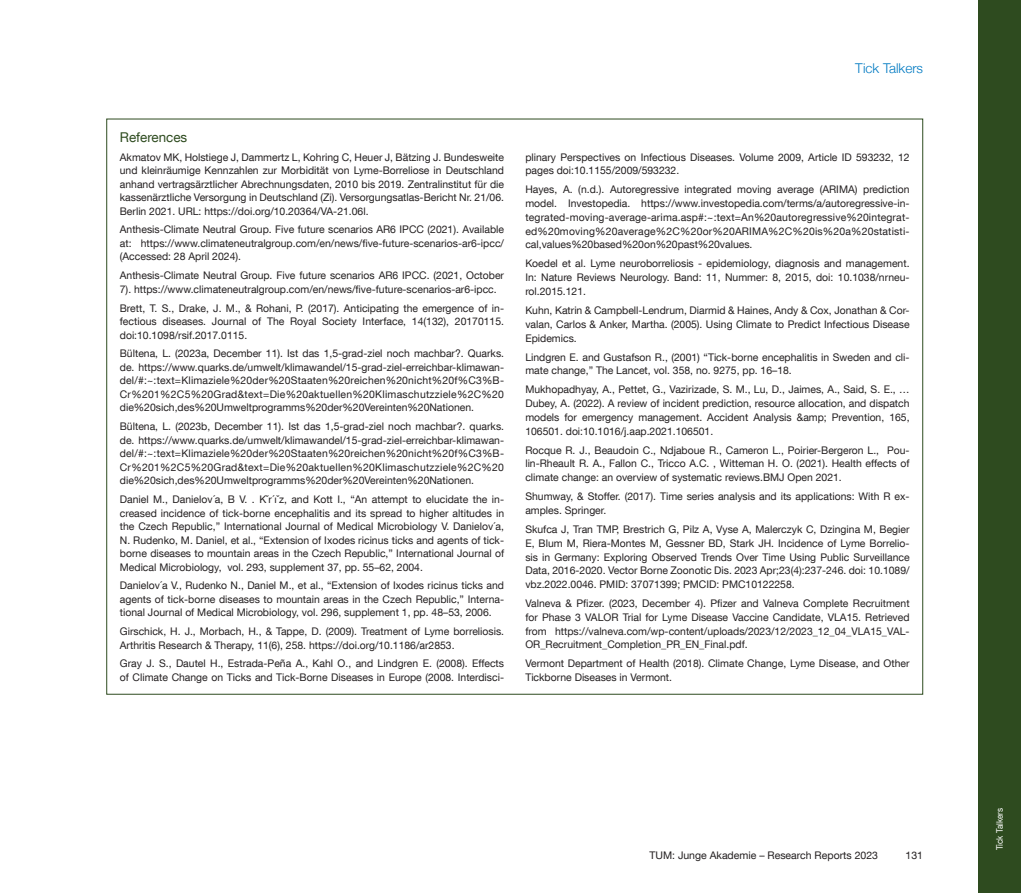
<style>
.page{position:relative;width:1021px;height:893px;background:#fff}
.page>*{position:absolute;margin:0;border:0;box-sizing:border-box;transform-origin:0 0}
.t1{font:300 13.5px "Helvetica Neue";color:#007ac2}
.t2{font:13.5px "TUM Neue Helvetica";color:#2e4b1f}
.t3{font:10.5px/13.5px "TUM Neue Helvetica";color:#231f20;text-align:justify}
.t4{font:9px "TUM Neue Helvetica";color:#fff;scale:.9 1}
</style>
<div class="page">
<div style="left:978px;top:0;width:42px;height:893px;background:#2e4b1f"></div>
<p class="t1" style="left:855px;top:57px;width:69px">Tick Talkers</p>
<p class="t2" style="left:120px;top:129px;width:69px">References</p>
<p class="t3" style="left:120px;top:150px;width:386px">Akmatov MK, Holstiege J, Dammertz L, Kohring C, Heuer J, Bätzing J. Bundesweite und kleinräumige Kennzahlen zur Morbidität von Lyme-Borreliose in Deutschland anhand vertragsärztlicher Abrechnungsdaten, 2010 bis 2019. Zentralinstitut für die kassenärztliche Versorgung in Deutschland (Zi). Versorgungsatlas-Bericht Nr. 21/06.<br>Berlin 2021. URL: https://doi.org/10.20364/VA-21.06l.</p>
<p class="t3" style="left:120px;top:223px;width:386px">Anthesis-Climate Neutral Group. Five future scenarios AR6 IPCC (2021). Available at: https://www.climateneutralgroup.com/en/news/five-future-scenarios-ar6-ipcc/ (Accessed: 28 April 2024).</p>
<p class="t3" style="left:120px;top:269px;width:386px">Anthesis-Climate Neutral Group. Five future scenarios AR6 IPCC. (2021, October<br>7). https://www.climateneutralgroup.com/en/news/five-future-scenarios-ar6-ipcc.</p>
<p class="t3" style="left:120px;top:301px;width:386px">Brett, T. S., Drake, J. M., &amp; Rohani, P. (2017). Anticipating the emergence of in&shy;fectious diseases. Journal of The Royal Society Interface, 14(132), 20170115. doi:10.1098/rsif.2017.0115.</p>
<p class="t3" style="left:120px;top:347px;width:386px">Bültena, L. (2023a, December 11). Ist das 1,5-grad-ziel noch machbar?. Quarks. de. https://www.quarks.de/umwelt/klimawandel/15-grad-ziel-erreichbar-klimawan&shy;del/#:~:text=Klimaziele%20der%20Staaten%20reichen%20nicht%20f%C3%B-Cr%201%2C5%20Grad&amp;text=Die%20aktuellen%20Klimaschutzziele%2C%20 die%20sich,des%20Umweltprogramms%20der%20Vereinten%20Nationen.</p>
<p class="t3" style="left:120px;top:419px;width:386px">Bültena, L. (2023b, December 11). Ist das 1,5-grad-ziel noch machbar?. quarks. de. https://www.quarks.de/umwelt/klimawandel/15-grad-ziel-erreichbar-klimawan&shy;del/#:~:text=Klimaziele%20der%20Staaten%20reichen%20nicht%20f%C3%B-Cr%201%2C5%20Grad&amp;text=Die%20aktuellen%20Klimaschutzziele%2C%20 die%20sich,des%20Umweltprogramms%20der%20Vereinten%20Nationen.</p>
<p class="t3" style="left:120px;top:492px;width:386px">Daniel M., Danielov´a, B V. . Kˇr´ıˇz, and Kott I., “An attempt to elucidate the in&shy;creased incidence of tick-borne encephalitis and its spread to higher altitudes in the Czech Republic,” International Journal of Medical Microbiology V. Danielov´a, N. Rudenko, M. Daniel, et al., “Extension of Ixodes ricinus ticks and agents of tick&shy;borne diseases to mountain areas in the Czech Republic,” International Journal of Medical Microbiology, vol. 293, supplement 37, pp. 55–62, 2004.</p>
<p class="t3" style="left:120px;top:579px;width:386px">Danielov´a V., Rudenko N., Daniel M., et al., “Extension of Ixodes ricinus ticks and agents of tick-borne diseases to mountain areas in the Czech Republic,” Interna&shy;tional Journal of Medical Microbiology, vol. 296, supplement 1, pp. 48–53, 2006.</p>
<p class="t3" style="left:120px;top:624px;width:386px">Girschick, H. J., Morbach, H., &amp; Tappe, D. (2009). Treatment of Lyme borreliosis.<br>Arthritis Research &amp; Therapy, 11(6), 258. https://doi.org/10.1186/ar2853.</p>
<p class="t3" style="left:120px;top:657px;width:386px">Gray J. S., Dautel H., Estrada-Peña A., Kahl O., and Lindgren E. (2008). Effects of Climate Change on Ticks and Tick-Borne Diseases in Europe (2008. Interdisci-</p>
<p class="t3" style="left:525px;top:150px;width:386px">plinary Perspectives on Infectious Diseases. Volume 2009, Article ID 593232, 12 pages doi:10.1155/2009/593232.</p>
<p class="t3" style="left:525px;top:183px;width:386px">Hayes, A. (n.d.). Autoregressive integrated moving average (ARIMA) prediction model. Investopedia. https://www.investopedia.com/terms/a/autoregressive-in&shy;tegrated-moving-average-arima.asp#:~:text=An%20autoregressive%20integrat&shy;ed%20moving%20average%2C%20or%20ARIMA%2C%20is%20a%20statisti&shy;cal,values%20based%20on%20past%20values.</p>
<p class="t3" style="left:525px;top:257px;width:386px">Koedel et al. Lyme neuroborreliosis - epidemiology, diagnosis and management.<br>In: Nature Reviews Neurology. Band: 11, Nummer: 8, 2015, doi: 10.1038/nrneu&shy;rol.2015.121.</p>
<p class="t3" style="left:525px;top:303px;width:386px">Kuhn, Katrin &amp; Campbell-Lendrum, Diarmid &amp; Haines, Andy &amp; Cox, Jonathan &amp; Cor&shy;valan, Carlos &amp; Anker, Martha. (2005). Using Climate to Predict Infectious Disease Epidemics.</p>
<p class="t3" style="left:525px;top:350px;width:386px">Lindgren E. and Gustafson R., (2001) “Tick-borne encephalitis in Sweden and cli&shy;mate change,” The Lancet, vol. 358, no. 9275, pp. 16–18.</p>
<p class="t3" style="left:525px;top:382px;width:386px">Mukhopadhyay, A., Pettet, G., Vazirizade, S. M., Lu, D., Jaimes, A., Said, S. E., … Dubey, A. (2022). A review of incident prediction, resource allocation, and dispatch models for emergency management. Accident Analysis &amp;amp; Prevention, 165, 106501. doi:10.1016/j.aap.2021.106501.</p>
<p class="t3" style="left:525px;top:443px;width:386px">Rocque R. J., Beaudoin C., Ndjaboue R., Cameron L., Poirier-Bergeron L., Pou&shy;lin-Rheault R. A., Fallon C., Tricco A.C. , Witteman H. O. (2021). Health effects of climate change: an overview of systematic reviews.BMJ Open 2021.</p>
<p class="t3" style="left:525px;top:489px;width:386px">Shumway, &amp; Stoffer. (2017). Time series analysis and its applications: With R ex&shy;amples. Springer.</p>
<p class="t3" style="left:525px;top:522px;width:386px">Skufca J, Tran TMP, Brestrich G, Pilz A, Vyse A, Malerczyk C, Dzingina M, Begier E, Blum M, Riera-Montes M, Gessner BD, Stark JH. Incidence of Lyme Borrelio&shy;sis in Germany: Exploring Observed Trends Over Time Using Public Surveillance Data, 2016-2020. Vector Borne Zoonotic Dis. 2023 Apr;23(4):237-246. doi: 10.1089/ vbz.2022.0046. PMID: 37071399; PMCID: PMC10122258.</p>
<p class="t3" style="left:525px;top:596px;width:386px">Valneva &amp; Pfizer. (2023, December 4). Pfizer and Valneva Complete Recruitment for Phase 3 VALOR Trial for Lyme Disease Vaccine Candidate, VLA15. Retrieved from https://valneva.com/wp-content/uploads/2023/12/2023_12_04_VLA15_VAL-OR_Recruitment_Completion_PR_EN_Final.pdf.</p>
<p class="t3" style="left:525px;top:656px;width:386px">Vermont Department of Health (2018). Climate Change, Lyme Disease, and Other<br>Tickborne Diseases in Vermont.</p>
<p class="t3" style="left:649px;top:848px;width:230px">TUM: Junge Akademie – Research Reports 2023</p>
<p class="t3" style="left:905px;top:848px;width:19px">131</p>
<p class="t4" style="left:994px;top:850px;width:49px;rotate:-90deg">Tick Talkers</p>
</div>
